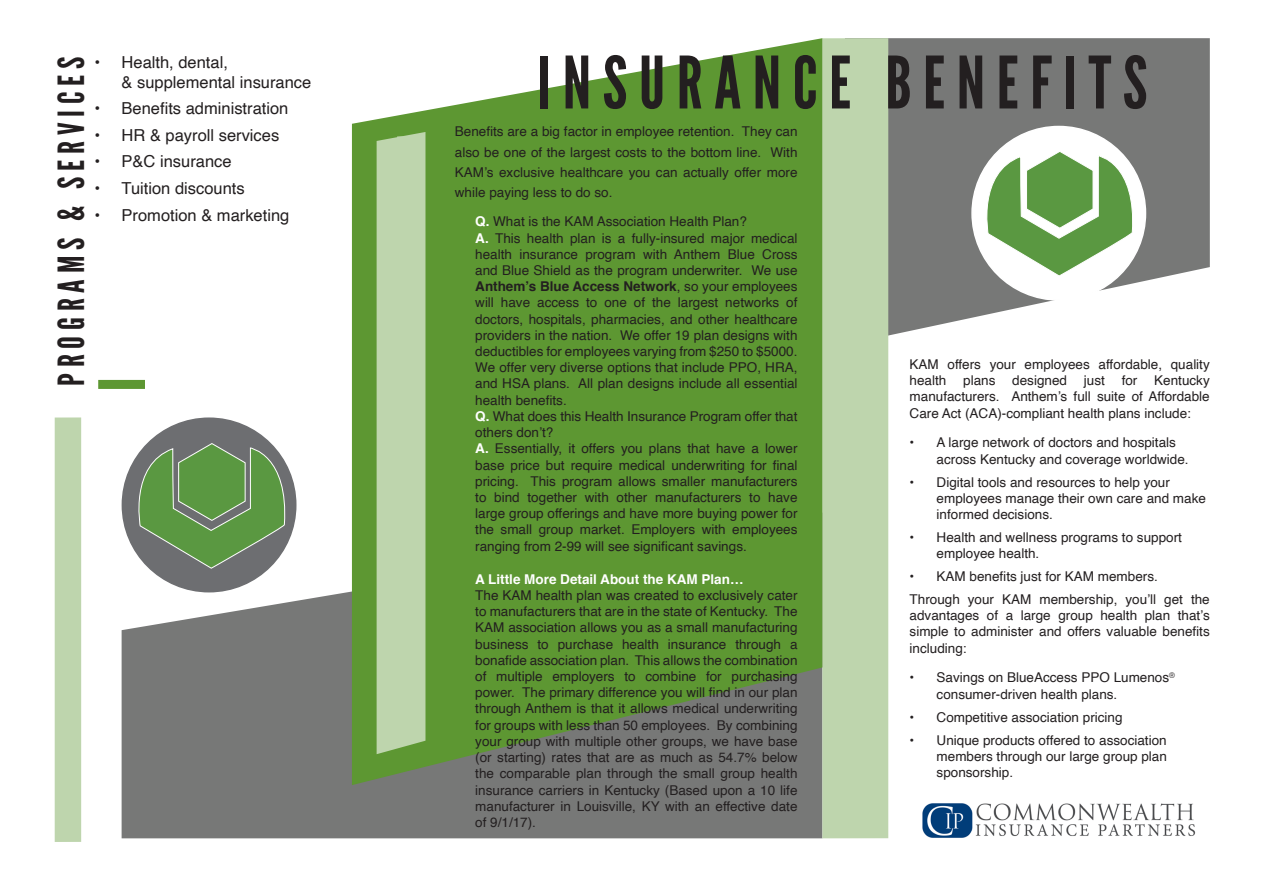
<style>
.page{position:relative;width:1263px;height:893px;background:#fff}
.page>*{position:absolute;margin:0;border:0;box-sizing:border-box;transform-origin:0 0}
.Title_Heading{font:72px "League Gothic";letter-spacing:.16em;color:#231f20}
.Title_Heading-2{font:36px "League Gothic";letter-spacing:.16em;color:#231f20}
.t1{font:16.5px/19.8px "Helvetica";color:#231f20}
.Bullet_Points{font:13.5px/16.2px "Helvetica";color:#231f20;text-align:justify}
.Body_Text{font:13.5px/20.4px "Helvetica";color:#231f20;text-align:justify}
.Bullet_Points-2{font:700 13.5px "Helvetica";color:#fff}
.s1{font-weight:700;color:#fff}
.s2{font-weight:700}
</style>
<div class="page">
<svg style="left:122px;top:512px;width:700px;height:326px;background:#888988"></svg>
<svg style="left:888px;top:38px;width:322px;height:307px;fill:#777877"></svg>
<div style="left:122px;top:418px;width:174px;height:173px;background:#6d6e71;border-radius:50%"></div>
<svg style="left:129px;top:443px;width:160px;height:125px"></svg>
<div style="left:972px;top:126px;width:174px;height:174px;background:#fff;border-radius:50%"></div>
<svg style="left:977px;top:151px;width:160px;height:125px"></svg>
<div style="left:98px;top:380px;width:47px;height:9px;background:#5d9732"></div>
<div style="left:822px;top:38px;width:66px;height:800px;background:#bed5ad"></div>
<svg style="left:352px;top:38px;width:470px;height:747px;background:#699b45"></svg>
<div style="left:55px;top:417px;width:26px;height:424px;background:#bed5ad"></div>
<img style="left:922px;top:803px;width:274px;height:35px">
<div style="left:377px;top:132px;width:49px;height:622px;background:#bed5ad"></div>
<p class="Title_Heading-2" style="left:50px;top:386px;width:330px;rotate:-90deg">PROGRAMS &amp; SERVICES</p>
<p class="t1" style="left:122px;top:53px;width:191px;text-indent:-27px">• Health, dental,<br>&amp; supplemental insurance</p>
<p class="t1" style="left:95px;top:99px;width:195px">• Benefits administration</p>
<p class="t1" style="left:95px;top:126px;width:186px">• HR &amp; payroll services</p>
<p class="t1" style="left:95px;top:152px;width:139px">• P&amp;C insurance</p>
<p class="t1" style="left:95px;top:179px;width:152px">• Tuition discounts</p>
<p class="t1" style="left:95px;top:205px;width:196px">• Promotion &amp; marketing</p>
<p class="Title_Heading" style="left:538px;top:40px;width:611px">INSURANCE BENEFITS</p>
<p class="Body_Text" style="left:455px;top:122px;width:344px">Benefits are a big factor in employee retention. They can also be one of the largest costs to the bottom line. With KAM’s exclusive healthcare you can actually offer more while paying less to do so.</p>
<p class="Bullet_Points" style="left:475px;top:214px;width:273px"><span class="s1">Q.</span> What is the KAM Association Health Plan?</p>
<p class="Bullet_Points" style="left:475px;top:230px;width:324px"><span class="s1">A.</span> This health plan is a fully-insured major medical health insurance program with Anthem Blue Cross and Blue Shield as the program underwriter. We use <span class="s2">Anthem’s Blue Access Network</span>, so your employees will have access to one of the largest networks of doctors, hospitals, pharmacies, and other healthcare providers in the nation. We offer 19 plan designs with deductibles for employees varying from $250 to $5000.<br>We offer very diverse options that include PPO, HRA, and HSA plans. All plan designs include all essential health benefits.</p>
<p class="Bullet_Points" style="left:475px;top:408px;width:324px"><span class="s1">Q.</span> What does this Health Insurance Program offer that others don’t?</p>
<p class="Bullet_Points" style="left:475px;top:441px;width:324px"><span class="s1">A.</span> Essentially, it offers you plans that have a lower base price but require medical underwriting for final pricing. This program allows smaller manufacturers to bind together with other manufacturers to have large group offerings and have more buying power for the small group market. Employers with employees ranging from 2-99 will see significant savings.</p>
<p class="Bullet_Points-2" style="left:475px;top:568px;width:270px">A Little More Detail About the KAM Plan…</p>
<p class="Bullet_Points" style="left:475px;top:587px;width:324px">The KAM health plan was created to exclusively cater to manufacturers that are in the state of Kentucky. The KAM association allows you as a small manufacturing business to purchase health insurance through a bonafide association plan. This allows the combination of multiple employers to combine for purchasing power. The primary difference you will find in our plan through Anthem is that it allows medical underwriting for groups with less than 50 employees. By combining your group with multiple other groups, we have base (or starting) rates that are as much as 54.7% below the comparable plan through the small group health insurance carriers in Kentucky (Based upon a 10 life manufacturer in Louisville, KY with an effective date of 9/1/17).</p>
<p class="Bullet_Points" style="left:910px;top:356px;width:302px">KAM offers your employees affordable, quality health plans designed just for Kentucky manufacturers. Anthem’s full suite of Affordable Care Act (ACA)-compliant health plans include:</p>
<p class="Bullet_Points" style="left:937px;top:435px;width:254px;text-indent:-27px">• A large network of doctors and hospitals across Kentucky and coverage worldwide.</p>
<p class="Bullet_Points" style="left:937px;top:474px;width:271px;text-align:left;text-indent:-27px">• Digital tools and resources to help your employees manage their own care and make informed decisions.</p>
<p class="Bullet_Points" style="left:937px;top:529px;width:247px;text-indent:-27px">• Health and wellness programs to support employee health.</p>
<p class="Bullet_Points" style="left:910px;top:568px;width:250px">• KAM benefits just for KAM members.</p>
<p class="Bullet_Points" style="left:910px;top:591px;width:302px">Through your KAM membership, you’ll get the advantages of a large group health plan that’s simple to administer and offers valuable benefits including:</p>
<p class="Bullet_Points" style="left:937px;top:670px;width:240px;text-indent:-27px">• Savings on BlueAccess PPO Lumenos<sup>® </sup>consumer-driven health plans.</p>
<p class="Bullet_Points" style="left:910px;top:709px;width:215px">• Competitive association pricing</p>
<p class="Bullet_Points" style="left:937px;top:732px;width:232px;text-indent:-27px">• Unique products offered to association members through our large group plan sponsorship.</p>
</div>
